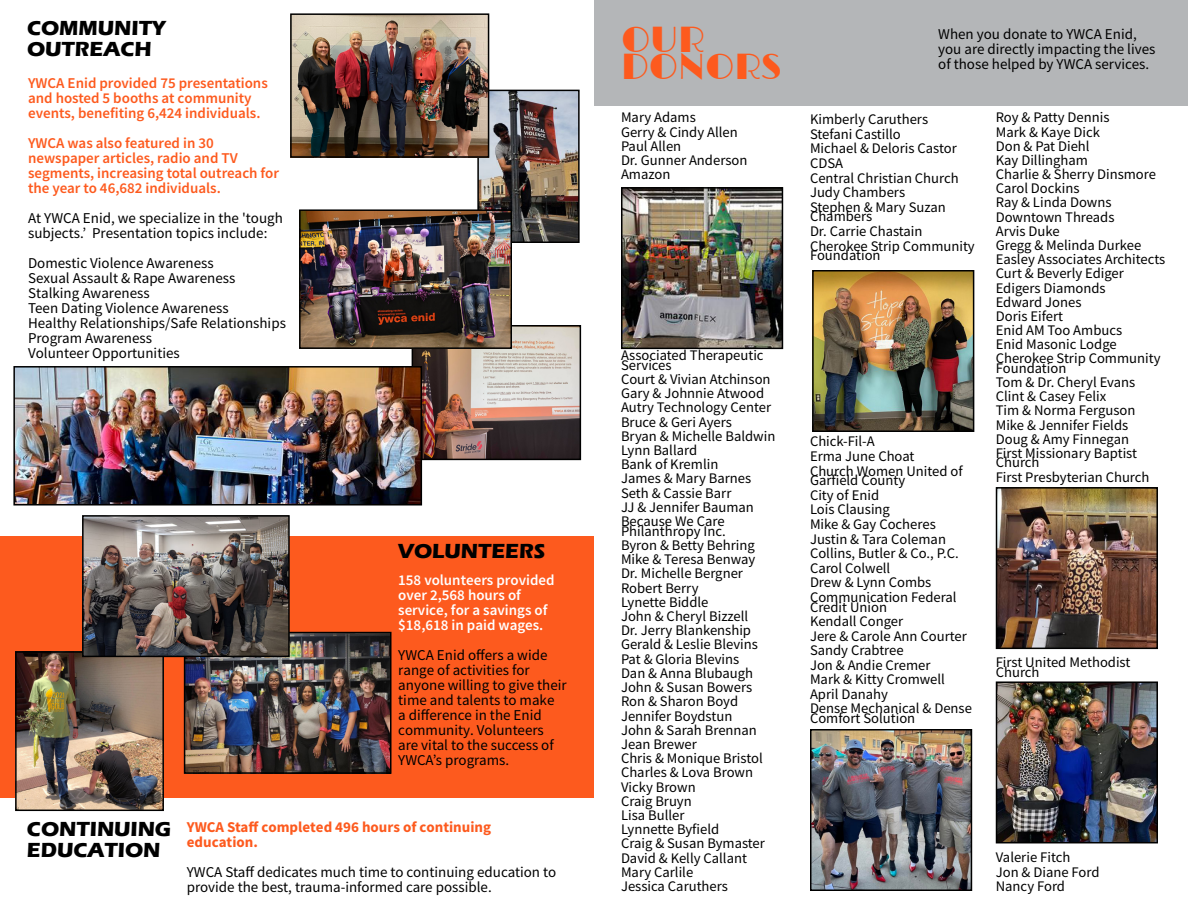
<style>
.page{position:relative;width:1188px;height:918px;background:#fff}
.page>*{position:absolute;margin:0;border:0;box-sizing:border-box;transform-origin:0 0}
.t1{font:36px/27px "Limelight";color:#fd5a1e}
.t2{font:700 21px/21px "Eras ITC";color:#000}
.t3{font:15px/15px "Source Sans Pro";color:#000}
.t4{font:600 15px/15px "Source Sans Pro";color:#fd5a1e}
.t5{font:600 15px/15px "Source Sans Pro";color:#fff}
.t6{font:700 15px/15px "Source Sans Pro";color:#fd5a1e}
.t7{font:14.7px/14.2px "Source Sans Pro";color:#000}
</style>
<div class="page">
<div style="left:0;top:537px;width:594px;height:261px;background:#fd5a1e"></div>
<img style="left:18px;top:654px;width:143px;height:154px">
<div style="left:15px;top:651px;width:149px;height:160px;border:2px solid #000"></div>
<img style="left:187px;top:635px;width:202px;height:136px">
<div style="left:184px;top:632px;width:208px;height:142px;border:2px solid #000"></div>
<img style="left:85px;top:518px;width:202px;height:136px">
<div style="left:82px;top:515px;width:208px;height:142px;border:2px solid #000"></div>
<img style="left:415px;top:328px;width:163px;height:129px">
<div style="left:412px;top:325px;width:169px;height:135px;border:2px solid #000"></div>
<img style="left:624px;top:190px;width:156px;height:156px">
<div style="left:621px;top:187px;width:162px;height:162px;border:2px solid #000"></div>
<img style="left:815px;top:273px;width:156px;height:156px">
<div style="left:812px;top:270px;width:162px;height:162px;border:2px solid #000"></div>
<img style="left:813px;top:732px;width:156px;height:156px">
<div style="left:810px;top:729px;width:162px;height:162px;border:2px solid #000"></div>
<img style="left:999px;top:684px;width:156px;height:156px">
<div style="left:996px;top:681px;width:162px;height:162px;border:2px solid #000"></div>
<img style="left:480px;top:93px;width:97px;height:147px">
<div style="left:477px;top:90px;width:103px;height:153px;border:2px solid #000"></div>
<img style="left:999px;top:490px;width:156px;height:156px">
<div style="left:996px;top:487px;width:162px;height:162px;border:2px solid #000"></div>
<img style="left:293px;top:16px;width:193px;height:139px">
<div style="left:290px;top:13px;width:199px;height:145px;border:2px solid #000"></div>
<img style="left:16px;top:369px;width:403px;height:134px">
<div style="left:13px;top:366px;width:409px;height:140px;border:2px solid #000"></div>
<img style="left:302px;top:212px;width:207px;height:134px">
<div style="left:299px;top:209px;width:213px;height:140px;border:2px solid #000"></div>
<div style="left:594px;top:0;width:594px;height:105px;background:#b4b6b8"></div>
<h2 class="t2" style="left:27px;top:18px;width:31px">COMMUNIT</h2>
<h2 class="t2" style="left:152px;top:18px;width:15px">Y</h2>
<h2 class="t2" style="left:27px;top:39px;width:94px">OUTREACH</h2>
<p class="t4" style="left:28px;top:75px;width:241px">YWCA Enid provided 75 presentations and hosted 5 booths at community events, benefiting 6,424 individuals.</p>
<p class="t4" style="left:28px;top:135px;width:253px">YWCA was also featured in 30 newspaper articles, radio and TV segments, increasing total outreach for the year to 46,682 individuals.</p>
<p class="t3" style="left:28px;top:210px;width:256px">At YWCA Enid, we specialize in the 'tough subjects.’ Presentation topics include:</p>
<p class="t3" style="left:28px;top:255px;width:259px">Domestic Violence Awareness<br>Sexual Assault &amp; Rape Awareness<br>Stalking Awareness<br>Teen Dating Violence Awareness<br>Healthy Relationships/Safe Relationships<br>Program Awareness<br>Volunteer Opportunities</p>
<h2 class="t2" style="left:398px;top:540px;width:135px">VOLUNTEERS</h2>
<p class="t5" style="left:398px;top:572px;width:158px">158 volunteers provided over 2,568 hours of service, for a savings of $18,618 in paid wages.</p>
<p class="t3" style="left:398px;top:647px;width:170px">YWCA Enid offers a wide range of activities for anyone willing to give their time and talents to make<br>a difference in the Enid community. Volunteers are vital to the success of<br>YWCA’s programs.</p>
<h2 class="t2" style="left:27px;top:819px;width:146px">CONTINUING<br>EDUCATION</h2>
<p class="t6" style="left:187px;top:819px;width:306px">YWCA Staff completed 496 hours of continuing education.</p>
<p class="t3" style="left:187px;top:864px;width:371px">YWCA Staff dedicates much time to continuing education to provide the best, trauma-informed care possible.</p>
<h1 class="t1" style="left:621px;top:28px;width:159px">OUR<br>DONORS</h1>
<p class="t7" style="left:621px;top:110px;width:128px">Mary Adams<br>Gerry &amp; Cindy Allen<br>Paul Allen<br>Dr. Gunner Anderson<br>Amazon</p>
<p class="t7" style="left:621px;top:348px;width:144px">Associated Therapeutic</p>
<p class="t7" style="left:621px;top:358px;width:156px">Services<br>Court &amp; Vivian Atchinson<br>Gary &amp; Johnnie Atwood<br>Autry Technology Center<br>Bruce &amp; Geri Ayers<br>Bryan &amp; Michelle Baldwin<br>Lynn Ballard<br>Bank of Kremlin<br>James &amp; Mary Barnes<br>Seth &amp; Cassie Barr<br>JJ &amp; Jennifer Bauman<br>Because We Care</p>
<p class="t7" style="left:621px;top:524px;width:145px">Philanthropy Inc.<br>Byron &amp; Betty Behring<br>Mike &amp; Teresa Benway<br>Dr. Michelle Bergner<br>Robert Berry<br>Lynette Biddle<br>John &amp; Cheryl Bizzell<br>Dr. Jerry Blankenship<br>Gerald &amp; Leslie Blevins<br>Pat &amp; Gloria Blevins<br>Dan &amp; Anna Blubaugh<br>John &amp; Susan Bowers<br>Ron &amp; Sharon Boyd<br>Jennifer Boydstun<br>John &amp; Sarah Brennan<br>Jean Brewer<br>Chris &amp; Monique Bristol<br>Charles &amp; Lova Brown<br>Vicky Brown<br>Craig Bruyn<br>Lisa Buller<br>Lynnette Byfield<br>Craig &amp; Susan Bymaster<br>David &amp; Kelly Callant<br>Mary Carlile<br>Jessica Caruthers</p>
<p class="t3" style="left:938px;top:27px;width:219px">When you donate to YWCA Enid, you are directly impacting the lives of those helped by YWCA services.</p>
<p class="t7" style="left:810px;top:112px;width:150px">Kimberly Caruthers<br>Stefani Castillo<br>Michael &amp; Deloris Castor<br>CDSA<br>Central Christian Church<br>Judy Chambers<br>Stephen &amp; Mary Suzan</p>
<p class="t7" style="left:810px;top:209px;width:166px">Chambers<br>Dr. Carrie Chastain<br>Cherokee Strip Community</p>
<p class="t7" style="left:810px;top:248px;width:72px">Foundation</p>
<p class="t7" style="left:810px;top:434px;width:154px">Chick-Fil-A<br>Erma June Choat<br>Church Women United of</p>
<p class="t7" style="left:810px;top:473px;width:150px">Garfield County<br>City of Enid<br>Lois Clausing<br>Mike &amp; Gay Cocheres<br>Justin &amp; Tara Coleman<br>Collins, Butler &amp; Co., P.C.<br>Carol Colwell<br>Drew &amp; Lynn Combs<br>Communication Federal</p>
<p class="t7" style="left:810px;top:599px;width:164px">Credit Union<br>Kendall Conger<br>Jere &amp; Carole Ann Courter<br>Sandy Crabtree<br>Jon &amp; Andie Cremer<br>Mark &amp; Kitty Cromwell<br>April Danahy<br>Dense Mechanical &amp; Dense</p>
<p class="t7" style="left:810px;top:711px;width:107px">Comfort Solution</p>
<p class="t7" style="left:996px;top:110px;width:171px">Roy &amp; Patty Dennis<br>Mark &amp; Kaye Dick<br>Don &amp; Pat Diehl<br>Kay Dillingham<br>Charlie &amp; Sherry Dinsmore<br>Carol Dockins<br>Ray &amp; Linda Downs<br>Downtown Threads<br>Arvis Duke<br>Gregg &amp; Melinda Durkee<br>Easley Associates Architects<br>Curt &amp; Beverly Ediger<br>Edigers Diamonds<br>Edward Jones<br>Doris Eifert<br>Enid AM Too Ambucs<br>Enid Masonic Lodge<br>Cherokee Strip Community</p>
<p class="t7" style="left:996px;top:361px;width:143px">Foundation<br>Tom &amp; Dr. Cheryl Evans<br>Clint &amp; Casey Felix<br>Tim &amp; Norma Ferguson<br>Mike &amp; Jennifer Fields<br>Doug &amp; Amy Finnegan<br>First Missionary Baptist</p>
<p class="t7" style="left:996px;top:455px;width:155px">Church<br>First Presbyterian Church</p>
<p class="t7" style="left:996px;top:655px;width:136px">First United Methodist</p>
<p class="t7" style="left:996px;top:665px;width:45px">Church</p>
<p class="t7" style="left:996px;top:850px;width:105px">Valerie Fitch<br>Jon &amp; Diane Ford<br>Nancy Ford</p>
</div>
